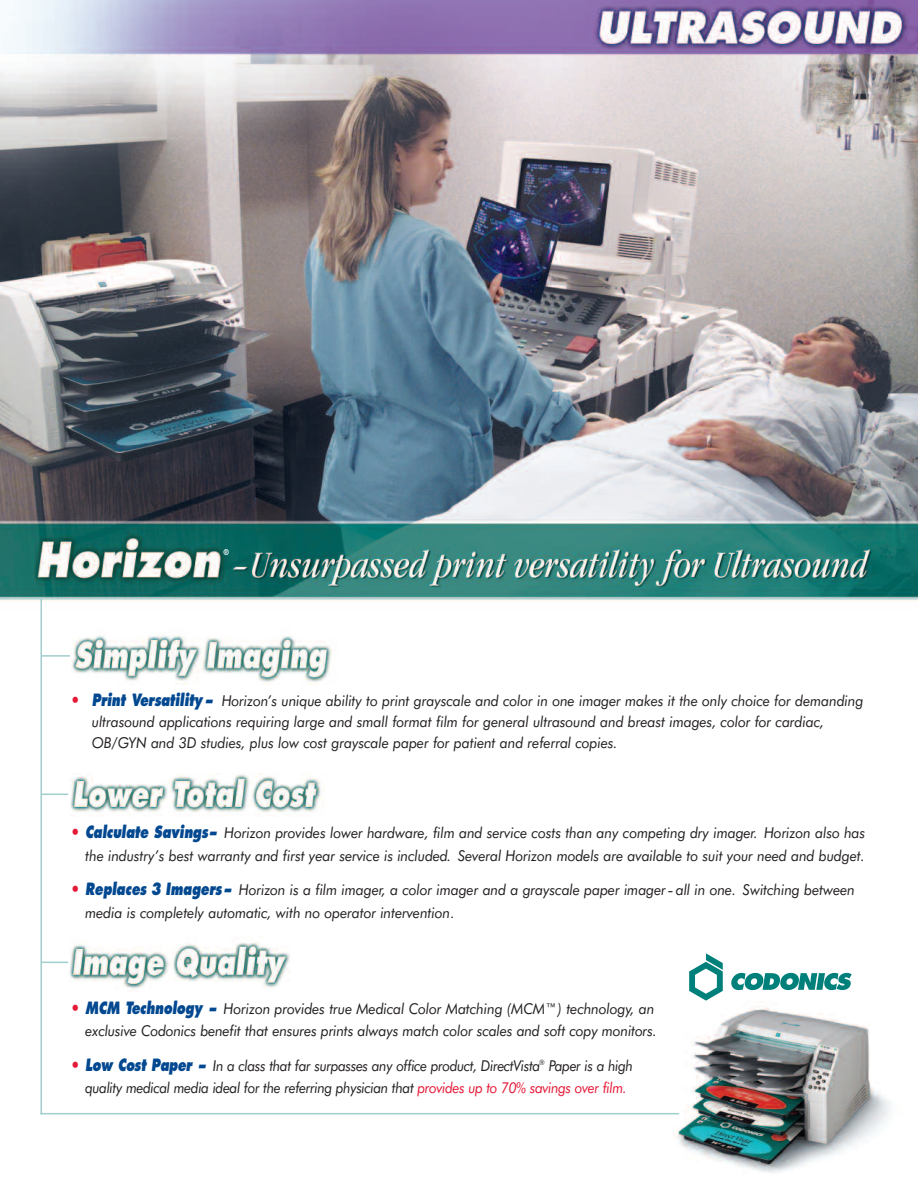
<style>
.page{position:relative;width:918px;height:1188px;background:#fff}
.page>*{position:absolute;margin:0;border:0;box-sizing:border-box;transform-origin:0 0}
.t1{font:italic 15px/22.5px "Futura BT";letter-spacing:-.01em;color:#231f20;scale:.95 1}
.t2{font:italic 15px/22.5px "Futura BT";letter-spacing:-.03em;color:#231f20;scale:.92 1}
.t3{font:500 condensed 8.25px "Helvetica Neue";color:#fff;scale:.85 1}
.s1{font-family:"Futura";font-weight:800;font-style:normal;font-size:16.5px;color:#e51836}
.s2{font-family:"Futura";font-weight:800;font-size:16.5px;color:#014890}
.s3{color:#e51836}
</style>
<div class="page">
<img style="left:673px;top:1006px;width:218px;height:167px">
<img style="left:0;top:0;width:918px;height:601px">
<hr style="left:40px;top:1113px;width:639px;height:1px;background:#a1cdcc">
<hr style="left:40px;top:599px;width:2px;height:515px;background:#a1cdcc">
<svg style="left:689px;top:953px;width:34px;height:48px"></svg>
<svg style="left:731px;top:973px;width:121px;height:17px"></svg>
<img style="left:59px;top:773px;width:265px;height:40px">
<svg style="left:42px;top:794px;width:26px;height:1px"></svg>
<img style="left:71px;top:635px;width:261px;height:50px">
<hr style="left:41px;top:655px;width:29px;height:2px;background:#a1cdcc">
<img style="left:59px;top:942px;width:231px;height:48px">
<svg style="left:42px;top:962px;width:26px;height:1px"></svg>
<p class="t3" style="left:224px;top:549px;width:8px">®</p>
<p class="t1" style="left:92px;top:692px;width:814px;line-height:21px;text-indent:-22px"><span class="s1">•</span> <span class="s2">Print Versatility -</span> Horizon’s unique ability to print grayscale and color in one imager makes it the only choice for demanding ultrasound applications requiring large and small format film for general ultrasound and breast images, color for cardiac,<br>OB/GYN and 3D studies, plus low cost grayscale paper for patient and referral copies.</p>
<p class="t1" style="left:70px;top:823px;width:839px;text-align:right"><span class="s1">•</span> <span class="s2">Calculate Savings-</span> Horizon provides lower hardware, film and service costs than any competing dry imager. Horizon also has the industry’s best warranty and first year service is included. Several Horizon models are available to suit your need and budget.</p>
<p class="t1" style="left:85px;top:880px;width:812px;text-indent:-16px"><span class="s1">•</span> <span class="s2">Replaces 3 Imagers-</span> Horizon is a film imager, a color imager and a grayscale paper imager-all in one. Switching between media is completely automatic, with no operator intervention.</p>
<p class="t1" style="left:70px;top:999px;width:620px;text-align:right"><span class="s1">•</span> <span class="s2">MCM Technology -</span> Horizon provides true Medical Color Matching (MCM™) technology, an exclusive Codonics benefit that ensures prints always match color scales and soft copy monitors.</p>
<p class="t2" style="left:85px;top:1056px;width:597px;text-indent:-16px"><span class="s1">•</span> <span class="s2">Low Cost Paper -</span> In a class that far surpasses any office product, DirectVista<sup>®</sup> Paper is a high quality medical media ideal for the referring physician that <span class="s3">provides up to 70% savings over film.</span></p>
</div>
